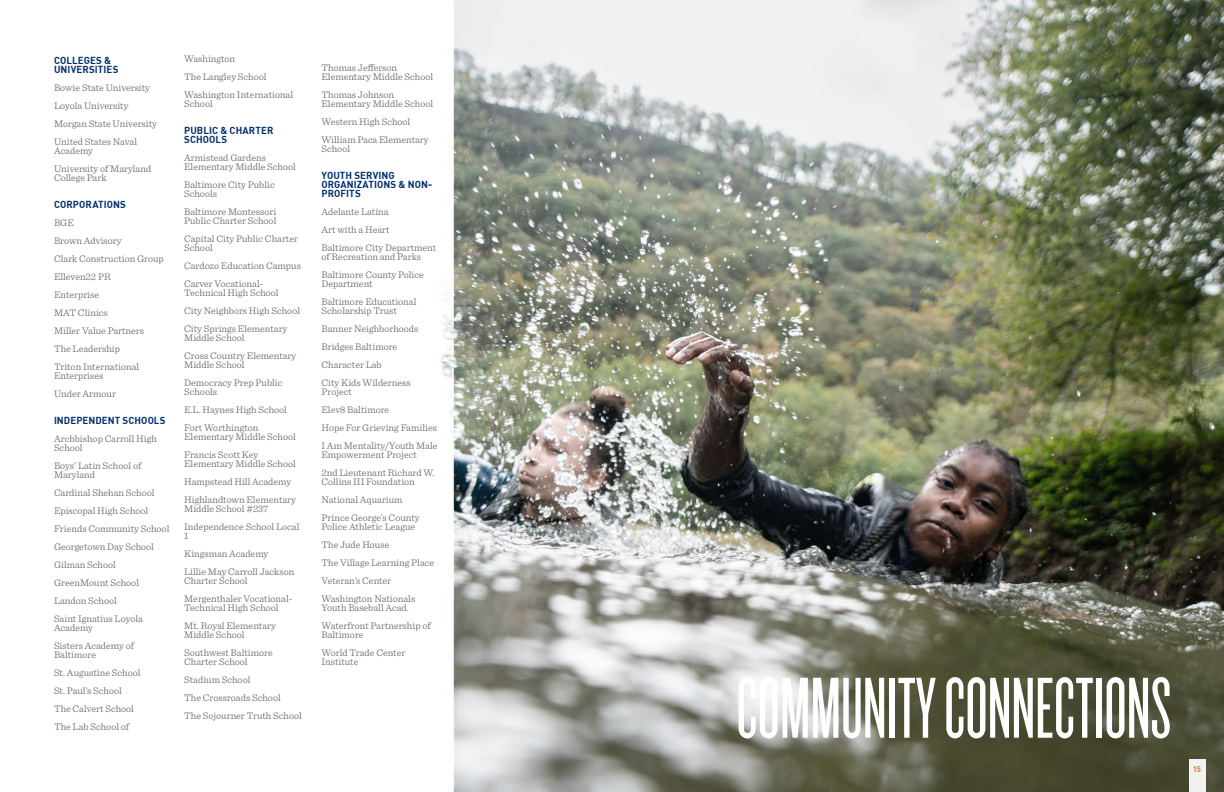
<style>
.page{position:relative;width:1224px;height:792px;background:#fff}
.page>*{position:absolute;margin:0;border:0;box-sizing:border-box;transform-origin:0 0}
.t1{font:90px "Knockout HTF26 Junior Flyweight";color:#fff}
.t2{font:300 10px/18px "Sentinel";color:#636466}
.t3{font:700 10px/9px "DIN";letter-spacing:.01em;color:#002f6e}
.t4{font:700 8px "DIN";color:#ec7624}
</style>
<div class="page">
<img style="left:441px;top:0;width:783px;height:792px">
<div style="left:1189px;top:760px;width:17px;height:32px;background:#f1f1f2"></div>
<p class="t3" style="left:54px;top:55px;width:66px">COLLEGES &amp;<br>UNIVERSITIES</p>
<p class="t2" style="left:54px;top:78px;width:104px">Bowie State University<br>Loyola University<br>Morgan State University<br>United States Naval</p>
<p class="t2" style="left:54px;top:141px;width:99px">Academy<br>University of Maryland</p>
<p class="t2" style="left:54px;top:168px;width:54px">College Park</p>
<p class="t3" style="left:54px;top:199px;width:73px">CORPORATIONS</p>
<p class="t2" style="left:54px;top:213px;width:111px">BGE<br>Brown Advisory<br>Clark Construction Group<br>Elleven22 PR<br>Enterprise<br>MAT Clinics<br>Miller Value Partners<br>The Leadership<br>Triton International</p>
<p class="t2" style="left:54px;top:366px;width:63px">Enterprises<br>Under Armour</p>
<p class="t3" style="left:54px;top:415px;width:113px">INDEPENDENT SCHOOLS</p>
<p class="t2" style="left:54px;top:433px;width:104px;line-height:9px">Archbishop Carroll High<br>School</p>
<p class="t2" style="left:54px;top:460px;width:89px;line-height:9px">Boys’ Latin School of<br>Maryland</p>
<p class="t2" style="left:54px;top:483px;width:117px">Cardinal Shehan School<br>Episcopal High School<br>Friends Community School<br>Georgetown Day School<br>Gilman School<br>GreenMount School<br>Landon School<br>Saint Ignatius Loyola</p>
<p class="t2" style="left:54px;top:618px;width:82px">Academy<br>Sisters Academy of</p>
<p class="t2" style="left:54px;top:645px;width:88px">Baltimore<br>St. Augustine School<br>St. Paul’s School<br>The Calvert School<br>The Lab School of</p>
<p class="t2" style="left:184px;top:49px;width:111px">Washington<br>The Langley School<br>Washington International</p>
<p class="t2" style="left:184px;top:94px;width:30px">School</p>
<p class="t3" style="left:184px;top:125px;width:91px">PUBLIC &amp; CHARTER<br>SCHOOLS</p>
<p class="t2" style="left:184px;top:152px;width:113px;line-height:9px">Armistead Gardens<br>Elementary Middle School</p>
<p class="t2" style="left:184px;top:179px;width:92px;line-height:9px">Baltimore City Public<br>Schools</p>
<p class="t2" style="left:184px;top:206px;width:94px;line-height:9px">Baltimore Montessori<br>Public Charter School</p>
<p class="t2" style="left:184px;top:233px;width:115px;line-height:9px">Capital City Public Charter<br>School</p>
<p class="t2" style="left:184px;top:256px;width:118px">Cardozo Education Campus<br>Carver Vocational-</p>
<p class="t2" style="left:184px;top:283px;width:117px">Technical High School<br>City Neighbors High School<br>City Springs Elementary</p>
<p class="t2" style="left:184px;top:328px;width:114px">Middle School<br>Cross Country Elementary</p>
<p class="t2" style="left:184px;top:355px;width:100px">Middle School<br>Democracy Prep Public</p>
<p class="t2" style="left:184px;top:382px;width:104px">Schools<br>E.L. Haynes High School<br>Fort Worthington</p>
<p class="t2" style="left:184px;top:427px;width:113px">Elementary Middle School<br>Francis Scott Key</p>
<p class="t2" style="left:184px;top:454px;width:113px">Elementary Middle School<br>Hampstead Hill Academy<br>Highlandtown Elementary</p>
<p class="t2" style="left:184px;top:499px;width:117px">Middle School #237<br>Independence School Local</p>
<p class="t2" style="left:184px;top:526px;width:112px">1<br>Kingsman Academy<br>Lillie May Carroll Jackson</p>
<p class="t2" style="left:184px;top:571px;width:110px">Charter School<br>Mergenthaler Vocational-</p>
<p class="t2" style="left:184px;top:598px;width:96px">Technical High School<br>Mt. Royal Elementary</p>
<p class="t2" style="left:184px;top:625px;width:90px">Middle School<br>Southwest Baltimore</p>
<p class="t2" style="left:184px;top:652px;width:119px">Charter School<br>Stadium School<br>The Crossroads School<br>The Sojourner Truth School</p>
<p class="t2" style="left:321px;top:62px;width:113px;line-height:9px">Thomas Jefferson<br>Elementary Middle School</p>
<p class="t2" style="left:321px;top:89px;width:113px;line-height:9px">Thomas Johnson<br>Elementary Middle School</p>
<p class="t2" style="left:321px;top:112px;width:109px">Western High School<br>William Paca Elementary</p>
<p class="t2" style="left:321px;top:139px;width:30px">School</p>
<p class="t3" style="left:321px;top:170px;width:112px">YOUTH SERVING<br>ORGANIZATIONS &amp; NON-<br>PROFITS</p>
<p class="t2" style="left:321px;top:202px;width:116px">Adelante Latina<br>Art with a Heart<br>Baltimore City Department</p>
<p class="t2" style="left:321px;top:247px;width:104px">of Recreation and Parks<br>Baltimore County Police</p>
<p class="t2" style="left:321px;top:274px;width:96px">Department<br>Baltimore Educational</p>
<p class="t2" style="left:321px;top:301px;width:99px">Scholarship Trust<br>Banner Neighborhoods<br>Bridges Baltimore<br>Character Lab<br>City Kids Wilderness</p>
<p class="t2" style="left:321px;top:382px;width:118px">Project<br>Elev8 Baltimore<br>Hope For Grieving Families<br>I Am Mentality/Youth Male</p>
<p class="t2" style="left:321px;top:445px;width:114px">Empowerment Project<br>2nd Lieutenant Richard W.</p>
<p class="t2" style="left:321px;top:472px;width:100px">Collins III Foundation<br>National Aquarium<br>Prince George’s County</p>
<p class="t2" style="left:321px;top:517px;width:114px">Police Athletic League<br>The Jude House<br>The Village Learning Place<br>Veteran’s Center<br>Washington Nationals</p>
<p class="t2" style="left:321px;top:598px;width:111px">Youth Baseball Acad.<br>Waterfront Partnership of</p>
<p class="t2" style="left:321px;top:625px;width:85px">Baltimore<br>World Trade Center</p>
<p class="t2" style="left:321px;top:652px;width:38px">Institute</p>
<h1 class="t1" style="left:736px;top:665px;width:436px">COMMUNITY CONNECTIONS</h1>
<p class="t4" style="left:1193px;top:764px;width:10px">15</p>
</div>
